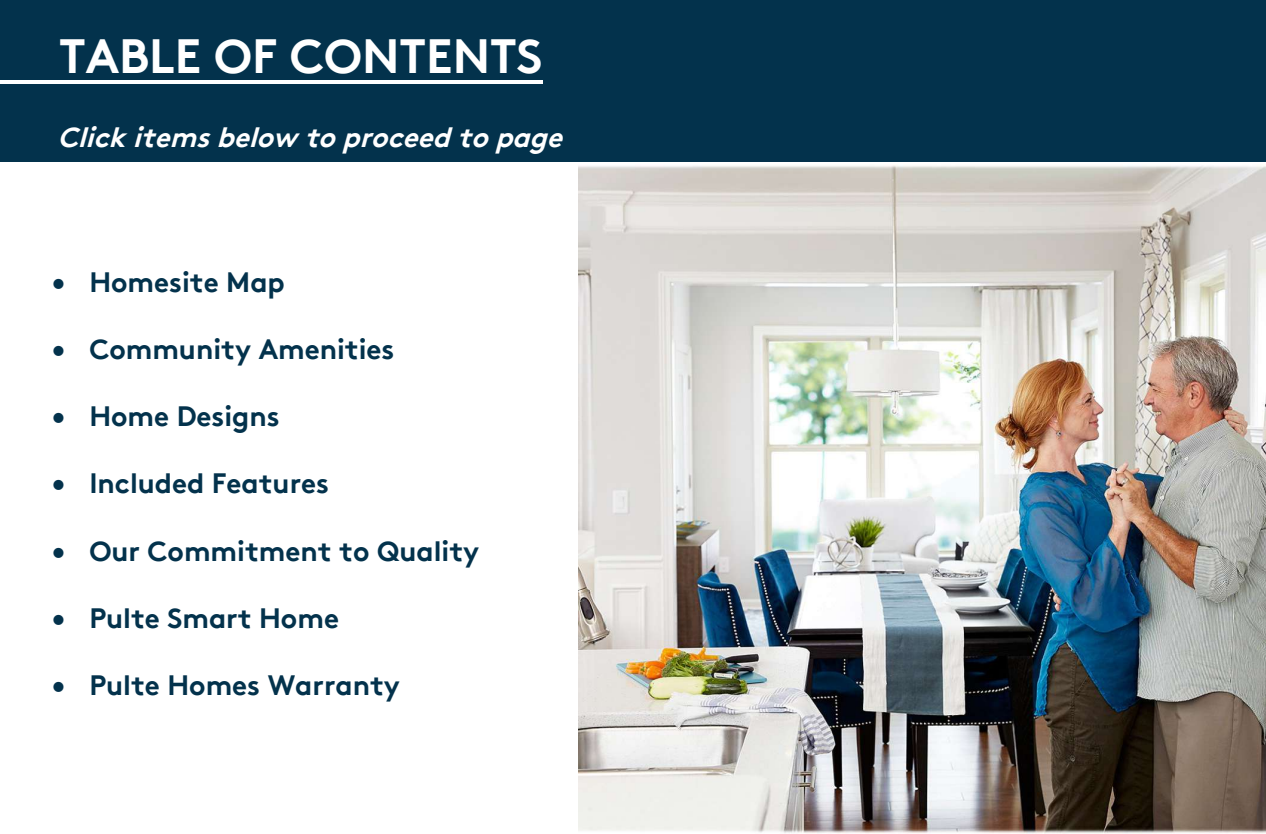
<style>
.page{position:relative;width:1266px;height:834px;background:#fff}
.page>*{position:absolute;margin:0;border:0;box-sizing:border-box;transform-origin:0 0}
.t1{font:700 48px "Brown TT";color:#fff}
.t2{font:700 28px "Brown TT";color:#03324c}
.t3{font:italic 700 28px "Brown TT";color:#fff}
.t4{font:700 28px "Brown TT";color:#03324c}
.s1{font-style:inherit}
</style>
<div class="page">
<div style="left:0;top:0;width:1266px;height:162px;background:#03324c"></div>
<hr style="left:0;top:80px;width:542px;height:4px;background:#fff">
<img style="left:579px;top:165px;width:687px;height:668px">
<h1 class="t1" style="left:59px;top:27px;width:485px">TABLE OF CONTENTS</h1>
<p class="t3" style="left:58px;top:120px;width:514px">Clickitemsbelow toproceed topage</p>
<p class="t2" style="left:52px;top:265px;width:234px">• Homesite <span class="s1">Map</span></p>
<p class="t2" style="left:52px;top:332px;width:344px">• Community Amenities</p>
<p class="t2" style="left:52px;top:399px;width:229px">• Home Designs</p>
<p class="t4" style="left:52px;top:466px;width:279px">• Included Features</p>
<p class="t2" style="left:52px;top:534px;width:429px">• Our Commitment to Quality</p>
<p class="t2" style="left:52px;top:601px;width:288px">• Pulte Smart Home</p>
<p class="t2" style="left:52px;top:668px;width:349px">• Pulte Homes Warranty</p>
</div>
